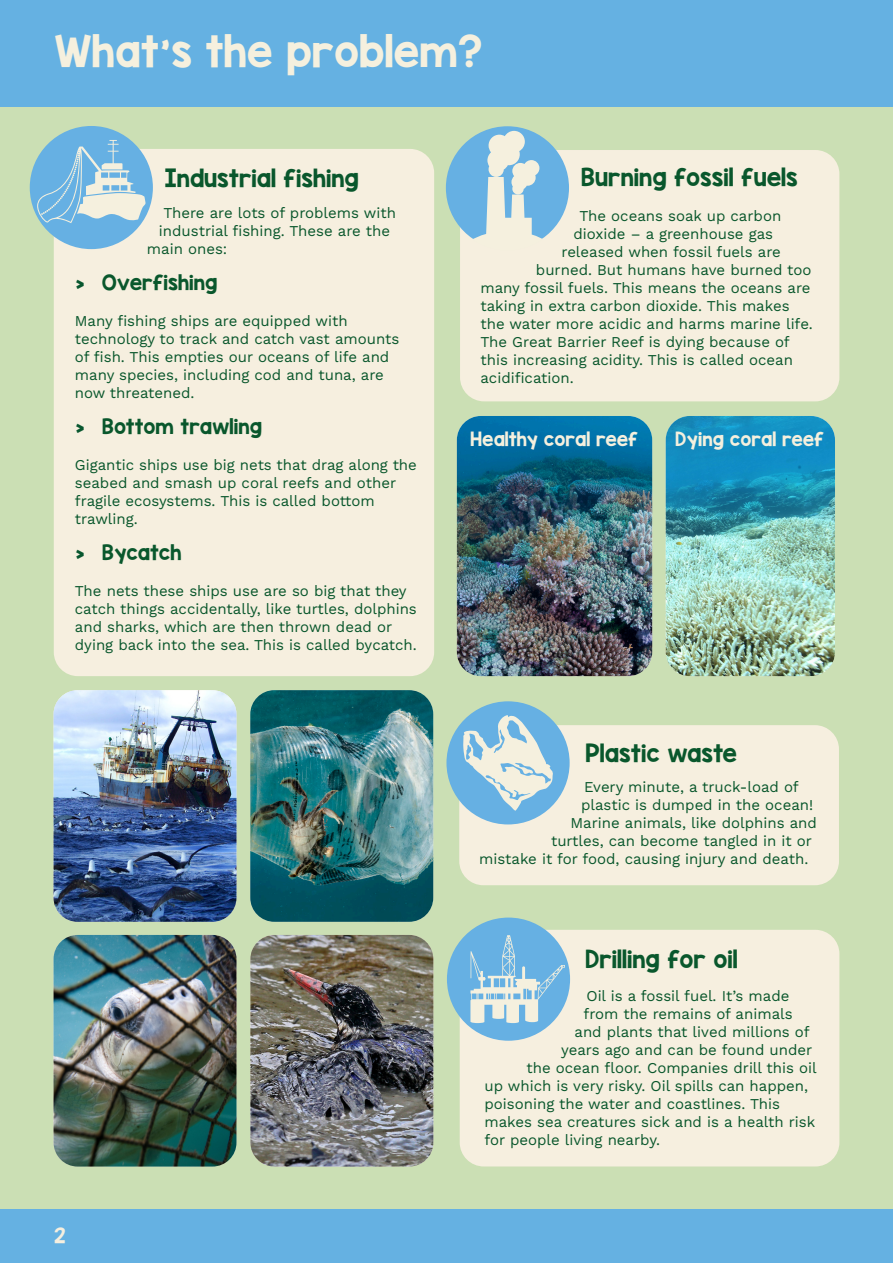
<style>
.page{position:relative;width:893px;height:1263px;background:#cbdfb4}
.page>*{position:absolute;margin:0;border:0;box-sizing:border-box;transform-origin:0 0}
.t1{font:37.5px "KG Blank Space Solid";color:#f5f0de}
.t2{font:21px "KG Blank Space Solid";color:#09572c}
.t3{font:18px "KG Blank Space Solid";color:#09572c}
.t4{font:18px "KG Blank Space Solid";color:#f6efdf}
.t5{font:16.5px "KG Blank Space Solid";color:#f5f0de}
.t6{font:15px/18px "Work Sans";color:#09572c}
.s1{color:#08572f}
</style>
<div class="page">
<div style="left:0;top:1210px;width:893px;height:53px;background:#65b1e2"></div>
<div style="left:0;top:0;width:893px;height:106px;background:#65b1e2"></div>
<div style="left:54px;top:149px;width:380px;height:527px;background:#f6efdf;border-radius:24px"></div>
<div style="left:460px;top:930px;width:379px;height:236px;background:#f6efdf;border-radius:24px"></div>
<div style="left:460px;top:150px;width:379px;height:251px;background:#f6efdf;border-radius:24px"></div>
<img style="left:250px;top:690px;width:183px;height:232px">
<img style="left:457px;top:416px;width:195px;height:260px">
<div style="left:459px;top:725px;width:380px;height:160px;background:#f6efdf;border-radius:24px"></div>
<div style="left:446px;top:126px;width:123px;height:123px;background:#66b0e3;border-radius:50%"></div>
<svg style="left:460px;top:131px;width:96px;height:118px"></svg>
<div style="left:447px;top:917px;width:123px;height:124px;background:#66b0e3;border-radius:50%"></div>
<svg style="left:470px;top:935px;width:95px;height:88px"></svg>
<div style="left:446px;top:701px;width:124px;height:123px;background:#66b0e3;border-radius:50%"></div>
<svg style="left:463px;top:714px;width:90px;height:97px"></svg>
<div style="left:30px;top:126px;width:123px;height:123px;background:#66b0e3;border-radius:50%"></div>
<svg style="left:37px;top:140px;width:109px;height:83px"></svg>
<img style="left:666px;top:416px;width:169px;height:260px">
<img style="left:54px;top:690px;width:183px;height:232px">
<img style="left:250px;top:935px;width:183px;height:231px">
<img style="left:54px;top:935px;width:183px;height:231px">
<p class="t1" style="left:54px;top:26px;width:430px">What’s the problem?</p>
<p class="t2" style="left:165px;top:164px;width:196px">Industrial fishing</p>
<p class="t6" style="left:163px;top:203px;width:234px">There are lots of problems with</p>
<p class="t6" style="left:159px;top:221px;width:233px">industrial fishing. These are the</p>
<p class="t6" style="left:147px;top:239px;width:82px">main ones:</p>
<p class="t3" style="left:75px;top:271px;width:144px"><span class="s1">›</span> Overfishing</p>
<p class="t6" style="left:75px;top:311px;width:326px">Many fishing ships are equipped with technology to track and catch vast amounts of fish. This empties our oceans of life and many species, including cod and tuna, are now threatened.</p>
<p class="t3" style="left:75px;top:415px;width:189px"><span class="s1">›</span> Bottom trawling</p>
<p class="t6" style="left:75px;top:455px;width:343px">Gigantic ships use big nets that drag along the seabed and smash up coral reefs and other fragile ecosystems. This is called bottom trawling.</p>
<p class="t3" style="left:75px;top:541px;width:108px"><span class="s1">›</span> Bycatch</p>
<p class="t6" style="left:75px;top:581px;width:344px">The nets these ships use are so big that they catch things accidentally, like turtles, dolphins and sharks, which are then thrown dead or dying back into the sea. This is called bycatch.</p>
<p class="t4" style="left:54px;top:1223px;width:13px">2</p>
<p class="t2" style="left:581px;top:164px;width:218px">Burning fossil fuels</p>
<p class="t6" style="left:579px;top:206px;width:203px">The oceans soak up carbon</p>
<p class="t6" style="left:573px;top:224px;width:201px">dioxide – a greenhouse gas</p>
<p class="t6" style="left:561px;top:242px;width:221px">released when fossil fuels are</p>
<p class="t6" style="left:536px;top:260px;width:277px">burned. But humans have burned too</p>
<p class="t6" style="left:480px;top:278px;width:332px">many fossil fuels. This means the oceans are</p>
<p class="t6" style="left:480px;top:296px;width:311px">taking in extra carbon dioxide. This makes</p>
<p class="t6" style="left:480px;top:314px;width:334px">the water more acidic and harms marine life.</p>
<p class="t6" style="left:480px;top:332px;width:311px">The Great Barrier Reef is dying because of</p>
<p class="t6" style="left:480px;top:350px;width:314px">this increasing acidity. This is called ocean</p>
<p class="t6" style="left:480px;top:368px;width:95px">acidification.</p>
<p class="t5" style="left:471px;top:428px;width:169px">Healthy coral reef</p>
<p class="t5" style="left:675px;top:428px;width:150px">Dying coral reef</p>
<p class="t2" style="left:586px;top:739px;width:153px">Plastic waste</p>
<p class="t6" style="left:584px;top:777px;width:216px">Every minute, a truck-load of</p>
<p class="t6" style="left:581px;top:795px;width:234px">plastic is dumped in the ocean!</p>
<p class="t6" style="left:571px;top:813px;width:248px">Marine animals, like dolphins and</p>
<p class="t6" style="left:551px;top:831px;width:262px">turtles, can become tangled in it or</p>
<p class="t6" style="left:479px;top:849px;width:331px">mistake it for food, causing injury and death.</p>
<p class="t2" style="left:585px;top:945px;width:154px">Drilling for oil</p>
<p class="t6" style="left:586px;top:987px;width:204px">Oil is a fossil fuel. It’s made</p>
<p class="t6" style="left:583px;top:1005px;width:211px">from the remains of animals</p>
<p class="t6" style="left:574px;top:1023px;width:237px">and plants that lived millions of</p>
<p class="t6" style="left:561px;top:1041px;width:253px">years ago and can be found under</p>
<p class="t6" style="left:526px;top:1059px;width:292px">the ocean floor. Companies drill this oil</p>
<p class="t6" style="left:484px;top:1077px;width:325px">up which is very risky. Oil spills can happen,</p>
<p class="t6" style="left:484px;top:1095px;width:297px">poisoning the water and coastlines. This</p>
<p class="t6" style="left:484px;top:1113px;width:332px">makes sea creatures sick and is a health risk</p>
<p class="t6" style="left:484px;top:1131px;width:177px">for people living nearby.</p>
</div>
